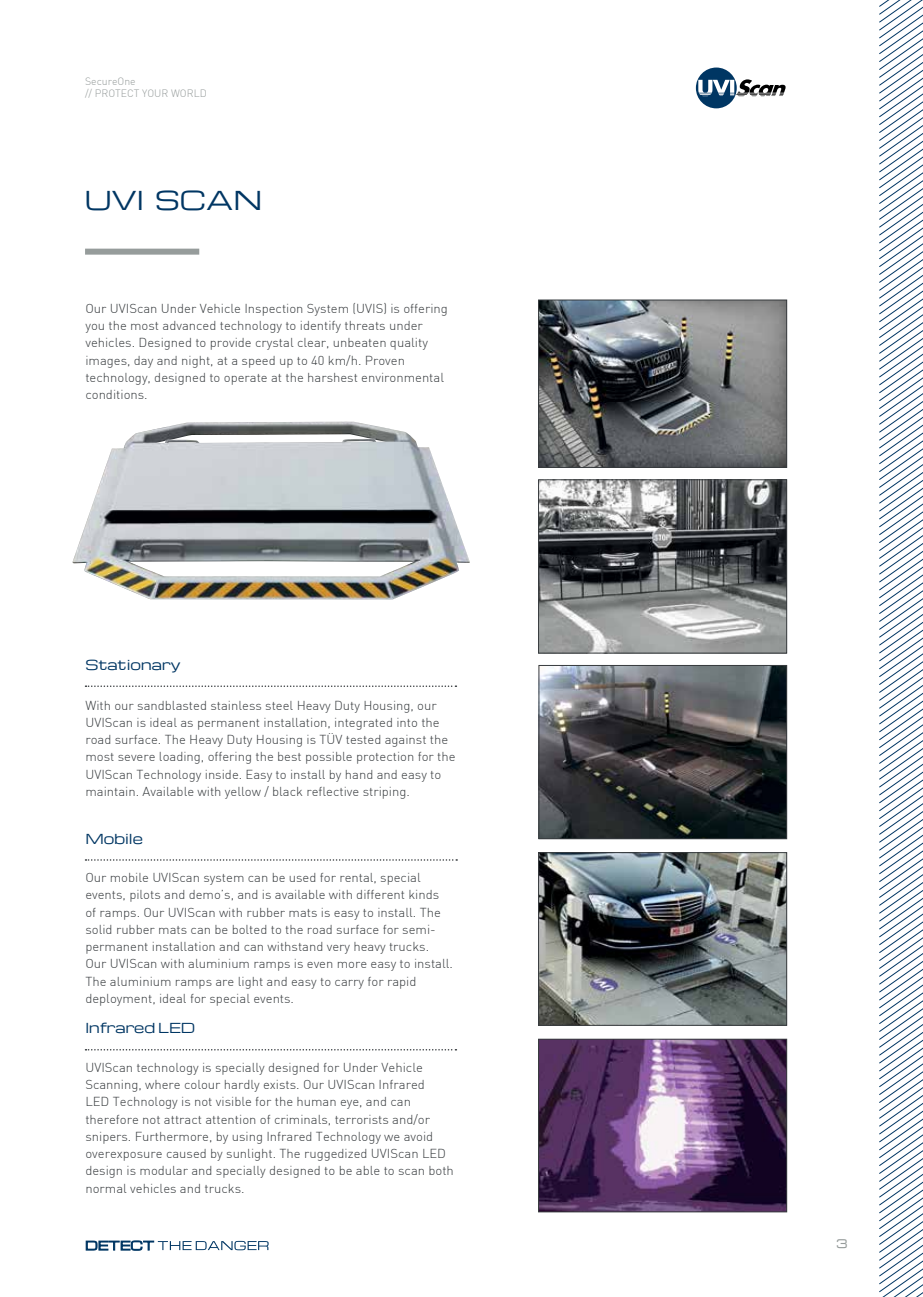
<style>
.page{position:relative;width:923px;height:1297px;background:#fff}
.page>*{position:absolute;margin:0;border:0;box-sizing:border-box;transform-origin:0 0}
.t1{font:25.5px "Michroma";color:#003663}
.t2{font:13.5px "Michroma";color:#003663}
.t3{font:300 12.75px/17.2px "DIN";color:#373b3e}
.t4{font:12px "Eurostile Extended";color:#969c9b}
.t5{font:300 10.5px/12.6px "DIN";color:#969c9b}
</style>
<div class="page">
<svg style="left:879px;top:0;width:44px;height:1297px"></svg>
<svg style="left:86px;top:1240px;width:183px;height:11px"></svg>
<img style="left:72px;top:422px;width:398px;height:177px">
<img style="left:540px;top:302px;width:245px;height:164px">
<div style="left:538px;top:300px;width:249px;height:168px;border:1px solid #373b3e"></div>
<img style="left:540px;top:854px;width:245px;height:169px">
<div style="left:538px;top:852px;width:249px;height:173px;border:1px solid #373b3e"></div>
<img style="left:540px;top:1041px;width:245px;height:169px">
<div style="left:538px;top:1039px;width:249px;height:173px;border:1px solid #373b3e"></div>
<img style="left:541px;top:667px;width:244px;height:170px">
<div style="left:539px;top:665px;width:248px;height:174px;border:1px solid #373b3e"></div>
<img style="left:540px;top:482px;width:245px;height:169px">
<div style="left:538px;top:480px;width:249px;height:173px;border:1px solid #373b3e"></div>
<svg style="left:85px;top:685px;width:371px;height:2px"></svg>
<svg style="left:85px;top:859px;width:372px;height:2px"></svg>
<svg style="left:85px;top:1049px;width:371px;height:1px"></svg>
<div style="left:85px;top:249px;width:114px;height:6px;background:#969c9b"></div>
<div style="left:696px;top:68px;width:40px;height:40px;background:#003663;border-radius:50%"></div>
<svg style="left:698px;top:79px;width:87px;height:17px"></svg>
<p class="t5" style="left:85px;top:75px;width:123px">SecureOne<br>// PROTECT YOUR WORLD</p>
<h1 class="t1" style="left:85px;top:186px;width:179px">UVI SCAN</h1>
<p class="t3" style="left:85px;top:299px;width:364px">Our UVIScan Under Vehicle Inspection System (UVIS) is offering you the most advanced technology to identify threats under vehicles. Designed to provide crystal clear, unbeaten quality images, day and night, at a speed up to 40 km/h. Proven technology, designed to operate at the harshest environmental conditions.</p>
<p class="t2" style="left:85px;top:657px;width:97px">Stationary</p>
<p class="t3" style="left:85px;top:696px;width:372px">With our sandblasted stainless steel Heavy Duty Housing, our UVIScan is ideal as permanent installation, integrated into the road surface. The Heavy Duty Housing is TÜV tested against the most severe loading, offering the best possible protection for the UVIScan Technology inside. Easy to install by hand and easy to maintain. Available with yellow / black reflective striping.</p>
<p class="t2" style="left:85px;top:831px;width:59px">Mobile</p>
<p class="t3" style="left:85px;top:869px;width:369px">Our mobile UVIScan system can be used for rental, special events, pilots and demo’s, and is available with different kinds of ramps. Our UVIScan with rubber mats is easy to install. The solid rubber mats can be bolted to the road surface for semi&shy;permanent installation and can withstand very heavy trucks.<br>Our UVIScan with aluminium ramps is even more easy to install.<br>The aluminium ramps are light and easy to carry for rapid deployment, ideal for special events.</p>
<p class="t2" style="left:85px;top:1021px;width:111px">Infrared LED</p>
<p class="t3" style="left:85px;top:1058px;width:370px">UVIScan technology is specially designed for Under Vehicle Scanning, where colour hardly exists. Our UVIScan Infrared<br>LED Technology is not visible for the human eye, and can therefore not attract attention of criminals, terrorists and/or snipers. Furthermore, by using Infrared Technology we avoid overexposure caused by sunlight. The ruggedized UVIScan LED design is modular and specially designed to be able to scan both normal vehicles and trucks.</p>
<p class="t4" style="left:836px;top:1236px;width:13px">3</p>
</div>
